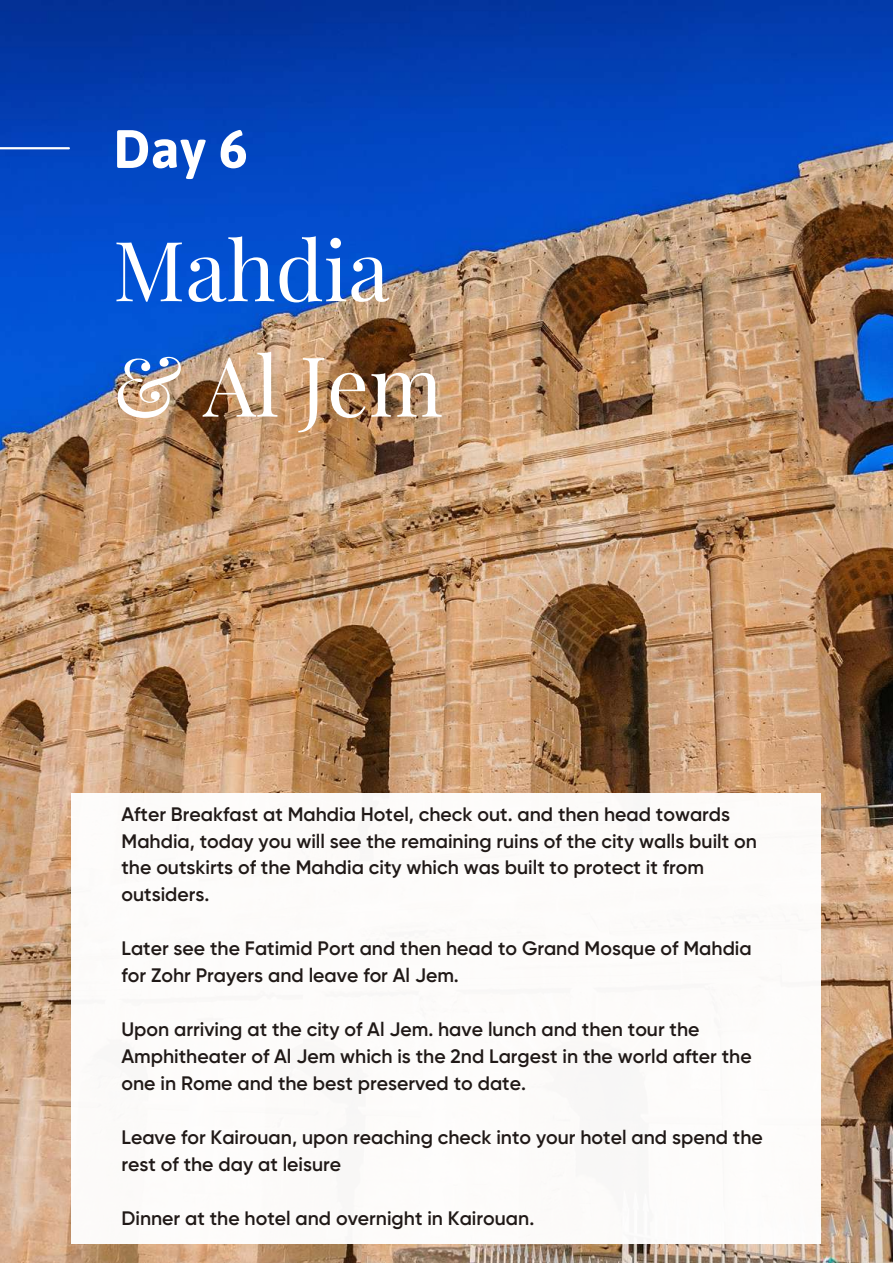
<style>
.page{position:relative;width:893px;height:1264px;background:#fff}
.page>*{position:absolute;margin:0;border:0;box-sizing:border-box;transform-origin:0 0}
.t1{font:82.95px/115.5px "Playfair Display";color:#fff}
.t2{font:700 54px "Asap";color:#fff}
.t3{font:600 19.5px/27px "Gilroy";color:#201917}
</style>
<div class="page">
<img style="left:0;top:0;width:892px;height:1262px">
<hr style="left:0;top:147px;width:69px;height:2px;background:#fff">
<div style="left:72px;top:792px;width:748px;height:451px;background:#fff"></div>
<h2 class="t2" style="left:113px;top:117px;width:136px">Day 6</h2>
<h1 class="t1" style="left:113px;top:209px;width:331px">Mahdia &amp; Al Jem</h1>
<p class="t3" style="left:121px;top:801px;width:636px">After Breakfast at Mahdia Hotel, check out. and then head towards Mahdia, today you will see the remaining ruins of the city walls built on the outskirts of the Mahdia city which was built to protect it from outsiders.</p>
<p class="t3" style="left:121px;top:936px;width:631px">Later see the Fatimid Port and then head to Grand Mosque of Mahdia for Zohr Prayers and leave for Al Jem.</p>
<p class="t3" style="left:121px;top:1017px;width:631px">Upon arriving at the city of Al Jem. have lunch and then tour the<br>Amphitheater of Al Jem which is the 2nd Largest in the world after the one in Rome and the best preserved to date.</p>
<p class="t3" style="left:121px;top:1125px;width:642px">Leave for Kairouan, upon reaching check into your hotel and spend the rest of the day at leisure</p>
<p class="t3" style="left:121px;top:1206px;width:414px">Dinner at the hotel and overnight in Kairouan.</p>
</div>
